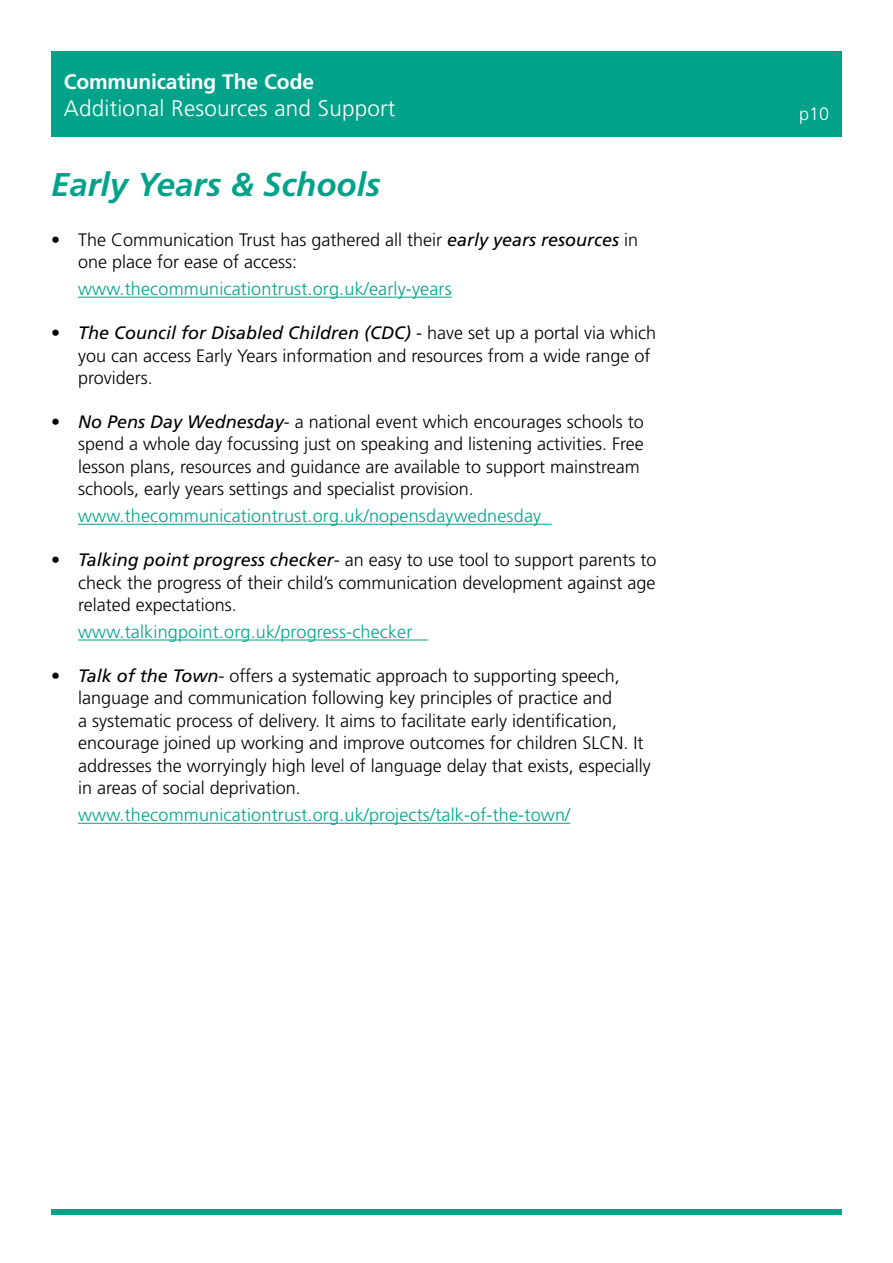
<style>
.page{position:relative;width:893px;height:1263px;background:#fff}
.page>*{position:absolute;margin:0;border:0;box-sizing:border-box;transform-origin:0 0}
.t1{font:italic 700 33px "Frutiger";color:#00a389}
.t2{font:300 22.5px "Frutiger";letter-spacing:.01em;color:#fff}
.t3{font:700 21px "Frutiger";letter-spacing:-.01em;color:#fff}
.t4{font:300 18px/22.5px "Frutiger";color:#000}
.t5{font:300 18px "Frutiger";letter-spacing:.01em;color:#00a389}
.t6{font:300 18px "Frutiger";color:#fff}
.s1{font-weight:400;font-style:italic}
</style>
<div class="page">
<div style="left:51px;top:1209px;width:791px;height:6px;background:#00a389"></div>
<div style="left:51px;top:51px;width:791px;height:85px;background:#00a389"></div>
<hr style="left:78px;top:297px;width:374px;height:1px;background:#00a389">
<hr style="left:78px;top:524px;width:474px;height:1px;background:#00a389">
<hr style="left:78px;top:639px;width:350px;height:1px;background:#00a389">
<hr style="left:78px;top:823px;width:492px;height:1px;background:#00a389">
<p class="t3" style="left:64px;top:69px;width:252px">Communicating The Code</p>
<p class="t2" style="left:64px;top:95px;width:333px">Additional Resources and Support</p>
<p class="t6" style="left:799px;top:104px;width:32px">p10</p>
<h1 class="t1" style="left:51px;top:165px;width:331px">Early Years &amp; Schools</h1>
<p class="t4" style="left:78px;top:228px;width:562px;text-indent:-27px">• The Communication Trust has gathered all their <span class="s1">early years resources</span> in one place for ease of access:</p>
<p class="t5" style="left:78px;top:279px;width:375px">www.thecommunicationtrust.org.uk/early-years</p>
<p class="t4" style="left:78px;top:322px;width:580px;text-indent:-27px">• <span class="s1">The Council for Disabled Children (CDC)</span> - have set up a portal via which you can access Early Years information and resources from a wide range of providers.</p>
<p class="t4" style="left:78px;top:410px;width:567px;text-indent:-27px">• <span class="s1">No Pens Day Wednesday</span>- a national event which encourages schools to spend a whole day focussing just on speaking and listening activities. Free lesson plans, resources and guidance are available to support mainstream schools, early years settings and specialist provision.</p>
<p class="t5" style="left:78px;top:506px;width:465px">www.thecommunicationtrust.org.uk/nopensdaywednesday</p>
<p class="t4" style="left:78px;top:549px;width:580px;text-align:justify;text-indent:-27px">• <span class="s1">Talking point progress checker</span>- an easy to use tool to support parents to check the progress of their child’s communication development against age related expectations.</p>
<p class="t5" style="left:78px;top:622px;width:336px">www.talkingpoint.org.uk/progress-checker</p>
<p class="t4" style="left:78px;top:664px;width:574px;text-indent:-27px">• <span class="s1">Talk of the Town</span>- offers a systematic approach to supporting speech, language and communication following key principles of practice and<br>a systematic process of delivery. It aims to facilitate early identification, encourage joined up working and improve outcomes for children SLCN. It addresses the worryingly high level of language delay that exists, especially in areas of social deprivation.</p>
<p class="t5" style="left:78px;top:805px;width:494px">www.thecommunicationtrust.org.uk/projects/talk-of-the-town/</p>
</div>
